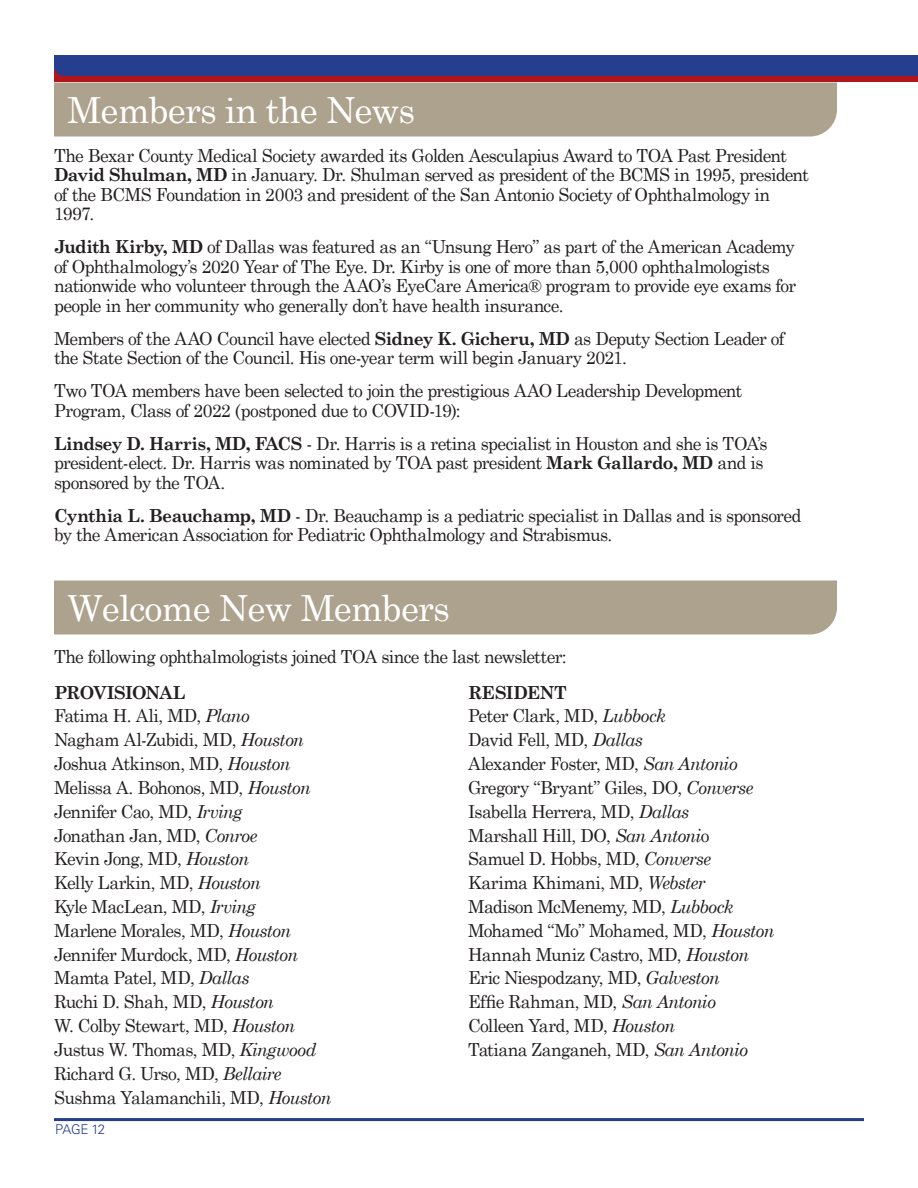
<style>
.page{position:relative;width:918px;height:1188px;background:#fff}
.page>*{position:absolute;margin:0;border:0;box-sizing:border-box;transform-origin:0 0}
.t1{font:36px "Century Schoolbook";letter-spacing:-.025em;color:#fff}
.t2{font:18px/19.5px "Century Schoolbook";letter-spacing:-.035em;color:#231f20}
.t3{font:700 18px "Century Schoolbook";letter-spacing:-.035em;color:#231f20}
.t4{font:300 13.5px "Univers";letter-spacing:-.04em;color:#253f8e}
.s1{font-weight:700}
.s2{font-style:italic}
</style>
<div class="page">
<hr style="left:54px;top:1118px;width:810px;height:3px;background:#253f8e">
<div style="left:54px;top:69px;width:864px;height:13px;background:#b0161b"></div>
<div style="left:54px;top:83px;width:783px;height:54px;background:#ada28d"></div>
<div style="left:54px;top:581px;width:783px;height:54px;background:#ada28d"></div>
<div style="left:54px;top:55px;width:864px;height:21px;background:#253f8e"></div>
<p class="t1" style="left:68px;top:87px;width:349px">Members in the News</p>
<p class="t2" style="left:54px;top:145px;width:757px">The Bexar County Medical Society awarded its Golden Aesculapius Award to TOA Past President <span class="s1">David Shulman, MD</span> in January. Dr. Shulman served as president of the BCMS in 1995, president of the BCMS Foundation in 2003 and president of the San Antonio Society of Ophthalmology in 1997.</p>
<p class="t2" style="left:54px;top:237px;width:744px"><span class="s1">Judith Kirby, MD</span> of Dallas was featured as an “Unsung Hero” as part of the American Academy of Ophthalmology’s 2020 Year of The Eye. Dr. Kirby is one of more than 5,000 ophthalmologists nationwide who volunteer through the AAO’s EyeCare America® program to provide eye exams for people in her community who generally don’t have health insurance.</p>
<p class="t2" style="left:54px;top:328px;width:732px">Members of the AAO Council have elected <span class="s1">Sidney K. Gicheru, MD</span> as Deputy Section Leader of the State Section of the Council. His one-year term will begin January 2021.</p>
<p class="t2" style="left:54px;top:381px;width:690px">Two TOA members have been selected to join the prestigious AAO Leadership Development<br>Program, Class of 2022 (postponed due to COVID-19):</p>
<p class="t2" style="left:54px;top:433px;width:715px"><span class="s1">Lindsey D. Harris, MD, FACS</span> - Dr. Harris is a retina specialist in Houston and she is TOA’s president-elect. Dr. Harris was nominated by TOA past president <span class="s1">Mark Gallardo, MD</span> and is sponsored by the TOA.</p>
<p class="t2" style="left:54px;top:505px;width:749px"><span class="s1">Cynthia L. Beauchamp, MD</span> - Dr. Beauchamp is a pediatric specialist in Dallas and is sponsored by the American Association for Pediatric Ophthalmology and Strabismus.</p>
<p class="t1" style="left:68px;top:585px;width:384px">Welcome New Members</p>
<p class="t2" style="left:54px;top:646px;width:514px">The following ophthalmologists joined TOA since the last newsletter:</p>
<p class="t3" style="left:54px;top:681px;width:133px">PROVISIONAL</p>
<p class="t2" style="left:54px;top:706px;width:197px">Fatima H. Ali, MD, <span class="s2">Plano</span></p>
<p class="t2" style="left:54px;top:730px;width:251px">Nagham Al-Zubidi, MD, <span class="s2">Houston</span></p>
<p class="t2" style="left:54px;top:753px;width:238px">Joshua Atkinson, MD, <span class="s2">Houston</span></p>
<p class="t2" style="left:54px;top:777px;width:258px">Melissa A. Bohonos, MD, <span class="s2">Houston</span></p>
<p class="t2" style="left:54px;top:801px;width:190px">Jennifer Cao, MD, <span class="s2">Irving</span></p>
<p class="t2" style="left:54px;top:825px;width:205px">Jonathan Jan, MD, <span class="s2">Conroe</span></p>
<p class="t2" style="left:54px;top:849px;width:197px">Kevin Jong, MD, <span class="s2">Houston</span></p>
<p class="t2" style="left:54px;top:873px;width:208px">Kelly Larkin, MD, <span class="s2">Houston</span></p>
<p class="t2" style="left:54px;top:896px;width:203px">Kyle MacLean, MD, <span class="s2">Irving</span></p>
<p class="t2" style="left:54px;top:920px;width:239px">Marlene Morales, MD, <span class="s2">Houston</span></p>
<p class="t2" style="left:54px;top:944px;width:246px">Jennifer Murdock, MD, <span class="s2">Houston</span></p>
<p class="t2" style="left:54px;top:968px;width:197px">Mamta Patel, MD, <span class="s2">Dallas</span></p>
<p class="t2" style="left:54px;top:992px;width:221px">Ruchi D. Shah, MD, <span class="s2">Houston</span></p>
<p class="t2" style="left:54px;top:1015px;width:243px">W. Colby Stewart, MD, <span class="s2">Houston</span></p>
<p class="t2" style="left:54px;top:1039px;width:264px">Justus W. Thomas, MD, <span class="s2">Kingwood</span></p>
<p class="t2" style="left:54px;top:1063px;width:229px">Richard G. Urso, MD, <span class="s2">Bellaire</span></p>
<p class="t2" style="left:54px;top:1087px;width:279px">Sushma Yalamanchili, MD, <span class="s2">Houston</span></p>
<p class="t4" style="left:55px;top:1121px;width:52px">PAGE 12</p>
<p class="t3" style="left:468px;top:681px;width:100px">RESIDENT</p>
<p class="t2" style="left:468px;top:706px;width:199px">Peter Clark, MD, <span class="s2">Lubbock</span></p>
<p class="t2" style="left:468px;top:730px;width:176px">David Fell, MD, <span class="s2">Dallas</span></p>
<p class="t2" style="left:468px;top:753px;width:271px">Alexander Foster, MD, <span class="s2">San Antonio</span></p>
<p class="t2" style="left:468px;top:777px;width:287px">Gregory “Bryant” Giles, DO, <span class="s2">Converse</span></p>
<p class="t2" style="left:468px;top:801px;width:223px">Isabella Herrera, MD, <span class="s2">Dallas</span></p>
<p class="t2" style="left:468px;top:825px;width:243px">Marshall Hill, DO, <span class="s2">San Antoni</span>o</p>
<p class="t2" style="left:468px;top:849px;width:245px">Samuel D. Hobbs, MD, <span class="s2">Converse</span></p>
<p class="t2" style="left:468px;top:873px;width:239px">Karima Khimani, MD, <span class="s2">Webster</span></p>
<p class="t2" style="left:468px;top:896px;width:267px">Madison McMenemy, MD, <span class="s2">Lubbock</span></p>
<p class="t2" style="left:468px;top:920px;width:308px">Mohamed “Mo” Mohamed, MD, <span class="s2">Houston</span></p>
<p class="t2" style="left:468px;top:944px;width:283px">Hannah Muniz Castro, MD, <span class="s2">Houston</span></p>
<p class="t2" style="left:468px;top:968px;width:253px">Eric Niespodzany, MD, <span class="s2">Galveston</span></p>
<p class="t2" style="left:468px;top:992px;width:250px">Effie Rahman, MD, <span class="s2">San Antonio</span></p>
<p class="t2" style="left:468px;top:1015px;width:209px">Colleen Yard, MD, <span class="s2">Houston</span></p>
<p class="t2" style="left:468px;top:1039px;width:282px">Tatiana Zanganeh, MD, <span class="s2">San Antonio</span></p>
</div>
